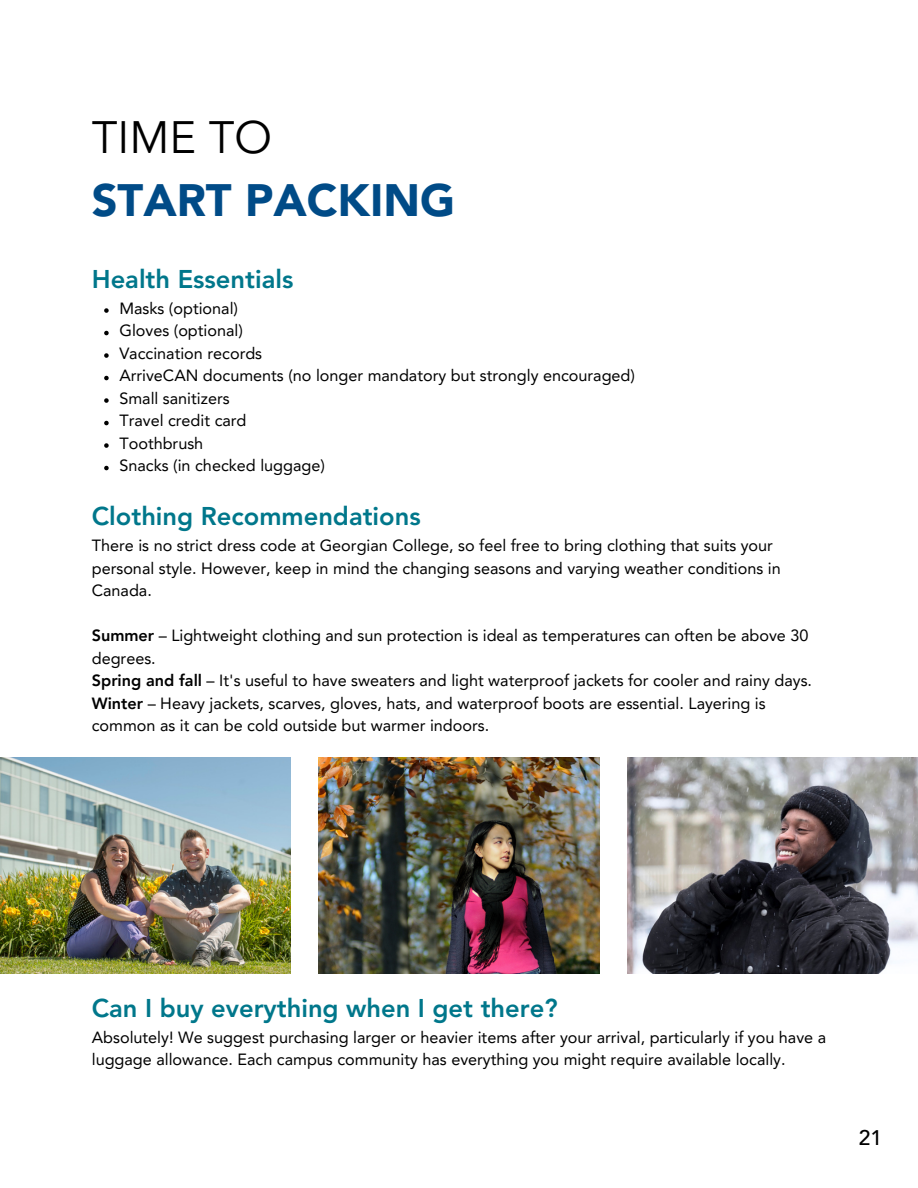
<style>
.page{position:relative;width:918px;height:1188px;background:#fff}
.page>*{position:absolute;margin:0;border:0;box-sizing:border-box;transform-origin:0 0}
.t1{font:900 45px "Avenir LT Std";color:#004b87}
.t2{font:45px "Avenir LT Std";color:#000}
.t3{font:800 25.5px "Avenir LT Std";color:#00778b}
.t4{font:500 21px "Avenir LT Std";color:#000}
.t5{font:16.2px/22.5px "Avenir LT Pro";color:#000}
.s1{font-weight:800}
</style>
<div class="page">
<svg style="left:104px;top:308px;width:5px;height:5px"></svg>
<svg style="left:104px;top:331px;width:5px;height:4px"></svg>
<svg style="left:104px;top:353px;width:5px;height:5px"></svg>
<svg style="left:104px;top:376px;width:5px;height:4px"></svg>
<svg style="left:104px;top:398px;width:5px;height:5px"></svg>
<svg style="left:104px;top:421px;width:5px;height:4px"></svg>
<svg style="left:104px;top:443px;width:5px;height:5px"></svg>
<svg style="left:104px;top:466px;width:5px;height:4px"></svg>
<img style="left:0;top:758px;width:290px;height:216px">
<img style="left:319px;top:758px;width:281px;height:216px">
<img style="left:627px;top:758px;width:291px;height:216px">
<p class="t2" style="left:92px;top:119px;width:182px">TIME TO</p>
<p class="t1" style="left:92px;top:182px;width:365px">START PACKING</p>
<p class="t3" style="left:92px;top:269px;width:203px">Health Essentials</p>
<p class="t5" style="left:119px;top:299px;width:120px">Masks (optional)</p>
<p class="t5" style="left:119px;top:321px;width:125px">Gloves (optional)</p>
<p class="t5" style="left:119px;top:344px;width:144px">Vaccination records</p>
<p class="t5" style="left:119px;top:366px;width:517px">ArriveCAN documents (no longer mandatory but strongly encouraged)</p>
<p class="t5" style="left:119px;top:389px;width:112px">Small sanitizers</p>
<p class="t5" style="left:119px;top:411px;width:129px">Travel credit card</p>
<p class="t5" style="left:119px;top:434px;width:85px">Toothbrush</p>
<p class="t5" style="left:119px;top:456px;width:207px">Snacks (in checked luggage)</p>
<p class="t3" style="left:92px;top:506px;width:330px">Clothing Recommendations</p>
<p class="t5" style="left:92px;top:536px;width:691px">There is no strict dress code at Georgian College, so feel free to bring clothing that suits your personal style. However, keep in mind the changing seasons and varying weather conditions in<br>Canada.</p>
<p class="t5" style="left:92px;top:626px;width:718px"><span class="s1">Summer</span> – Lightweight clothing and sun protection is ideal as temperatures can often be above 30 degrees.</p>
<p class="t5" style="left:92px;top:671px;width:722px"><span class="s1">Spring and fall</span> – It's useful to have sweaters and light waterproof jackets for cooler and rainy days.</p>
<p class="t5" style="left:92px;top:693px;width:675px"><span class="s1">Winter</span> – Heavy jackets, scarves, gloves, hats, and waterproof boots are essential. Layering is common as it can be cold outside but warmer indoors.</p>
<p class="t3" style="left:92px;top:998px;width:467px">Can I buy everything when I get there?</p>
<p class="t5" style="left:92px;top:1028px;width:736px">Absolutely! We suggest purchasing larger or heavier items after your arrival, particularly if you have a luggage allowance. Each campus community has everything you might require available locally.</p>
<p class="t4" style="left:859px;top:1129px;width:25px">21</p>
</div>
